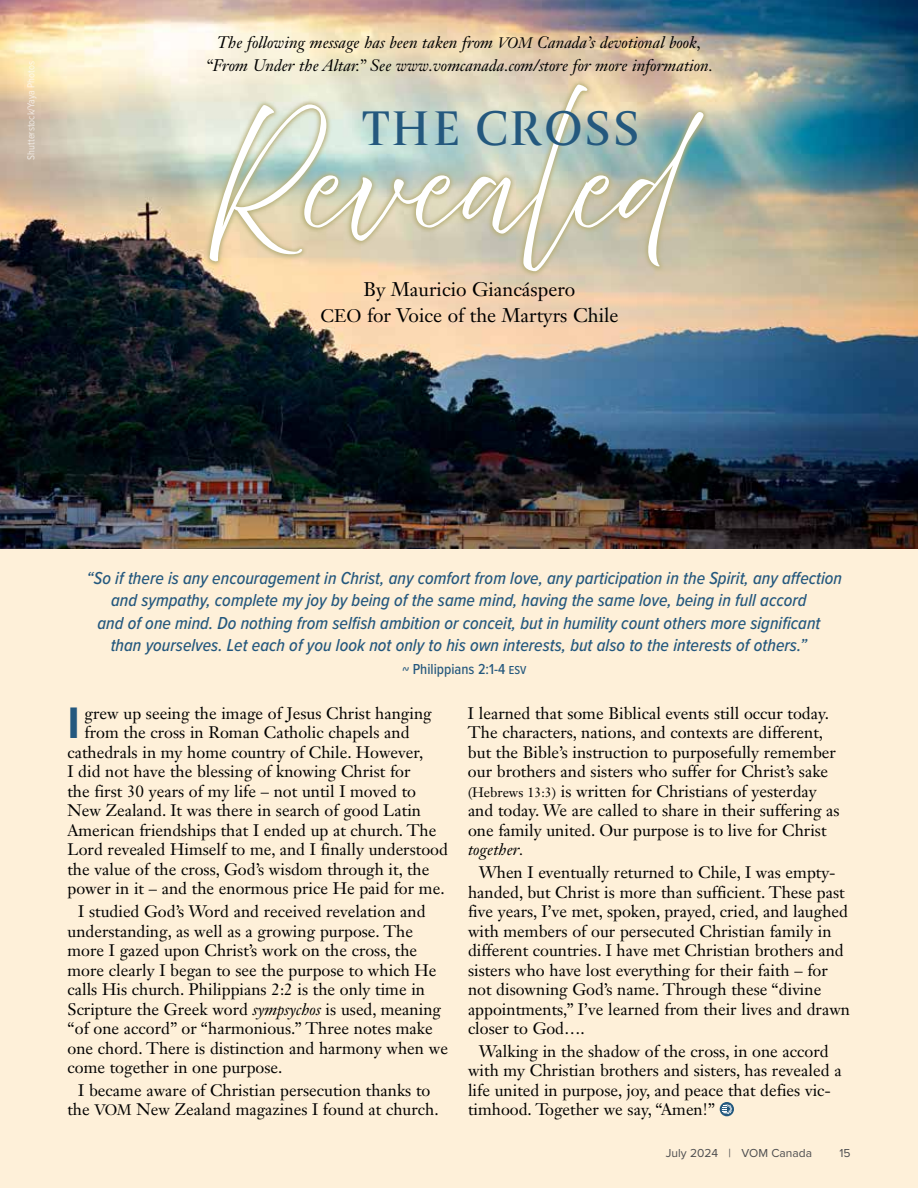
<style>
.page{position:relative;width:918px;height:1188px;background:#fff}
.page>*{position:absolute;margin:0;border:0;box-sizing:border-box;transform-origin:0 0}
.t1{font:108px "Abovethe Beyond Script";color:#fff}
.t2{font:48px "Amster";letter-spacing:.02em;color:#24587e}
.t3{font:700 45.75px "Proxima Nova";color:#24587e}
.t4{font:19.5px/25.8px "Janson Text LT Std";color:#000;text-align:center}
.t5{font:italic 500 18px "Proxima Nova Cond";color:#24587e}
.t6{font:16.5px/19.5px "Janson Text LT Std";color:#000}
.t7{font:italic 16.5px/22.5px "Janson Text LT Std";color:#000;text-align:center}
.t8{font:500 15px "Proxima Nova Cond";color:#24587e}
.t9{font:12px "Proxima Nova";color:#4d4d4f}
.t10{font:10.5px "Proxima Nova Cond";color:#fff}
.s1{font-size:15px}
.s2{font-size:18px}
.s3{font-size:12px}
.s4{font-style:italic}
.s5{font-size:13.5px}
</style>
<div class="page">
<div style="left:0;top:500px;width:918px;height:688px;background:#fef0d9"></div>
<img style="left:0;top:0;width:918px;height:549px">
<svg style="left:720px;top:1102px;width:14px;height:14px"></svg>
<svg style="left:722px;top:1104px;width:10px;height:10px"></svg>
<svg style="left:204px;top:79px;width:506px;height:198px;background:#cacbb2"></svg>
<p class="t10" style="left:23px;top:160px;width:100px;rotate:-90deg">Shutterstock/Yaya Photos</p>
<p class="t7" style="left:206px;top:32px;width:509px">The following message has been taken from <span class="s1">VOM</span> Canada’s devotional book, “From Under the Altar.” See www.vomcanada.com/store for more information.</p>
<h1 class="t1" style="left:210px;top:119px;width:479px">Revealed</h1>
<h2 class="t2" style="left:362px;top:90px;width:280px">THE CROSS</h2>
<p class="t4" style="left:320px;top:276px;width:300px">By Mauricio Giancáspero<br><span class="s2">CEO</span> for Voice of the Martyrs Chile</p>
<p class="t5" style="left:86px;top:564px;width:757px">“So if there is any encouragement in Christ, any comfort from love, any participation in the Spirit, any affection</p>
<p class="t5" style="left:111px;top:587px;width:697px">and sympathy, complete my joy by being of the same mind, having the same love, being in full accord</p>
<p class="t5" style="left:97px;top:609px;width:725px">and of one mind. Do nothing from selfish ambition or conceit, but in humility count others more significant</p>
<p class="t5" style="left:111px;top:632px;width:698px">than yourselves. Let each of you look not only to his own interests, but also to the interests of others.”</p>
<p class="t8" style="left:402px;top:658px;width:125px">~ Philippians 2:1-4 <span class="s3">ESV</span></p>
<h3 class="t3" style="left:68px;top:689px;width:14px">I</h3>
<p class="t6" style="left:85px;top:703px;width:349px">grew up seeing the image of Jesus Christ hanging</p>
<p class="t6" style="left:85px;top:723px;width:327px">from the cross in Roman Catholic chapels and</p>
<p class="t6" style="left:67px;top:742px;width:357px">cathedrals in my home country of Chile. However,</p>
<p class="t6" style="left:67px;top:762px;width:345px">I did not have the blessing of knowing Christ for</p>
<p class="t6" style="left:67px;top:781px;width:350px">the first 30 years of my life – not until I moved to</p>
<p class="t6" style="left:67px;top:801px;width:355px">New Zealand. It was there in search of good Latin</p>
<p class="t6" style="left:67px;top:820px;width:370px">American friendships that I ended up at church. The</p>
<p class="t6" style="left:67px;top:840px;width:382px">Lord revealed Himself to me, and I finally understood</p>
<p class="t6" style="left:67px;top:859px;width:363px">the value of the cross, God’s wisdom through it, the</p>
<p class="t6" style="left:67px;top:879px;width:379px">power in it – and the enormous price He paid for me.</p>
<p class="t6" style="left:67px;top:901px;width:382px;text-indent:11px">I studied God’s Word and received revelation and understanding, as well as a growing purpose. The more I gazed upon Christ’s work on the cross, the more clearly I began to see the purpose to which He calls His church. Philippians 2:2 is the only time in Scripture the Greek word <span class="s4">sympsychos</span> is used, meaning “of one accord” or “harmonious.” Three notes make one chord. There is distinction and harmony when we come together in one purpose.</p>
<p class="t6" style="left:67px;top:1080px;width:373px;text-align:center">I became aware of Christian persecution thanks to the <span class="s1">VOM</span> New Zealand magazines I found at church.</p>
<p class="t6" style="left:468px;top:703px;width:373px">I learned that some Biblical events still occur today.<br>The characters, nations, and contexts are different, but the Bible’s instruction to purposefully remember our brothers and sisters who suffer for Christ’s sake <span class="s5">(Hebrews 13:3)</span> is written for Christians of yesterday and today. We are called to share in their suffering as one family united. Our purpose is to live for Christ</p>
<p class="t7" style="left:468px;top:838px;width:57px">together.</p>
<p class="t6" style="left:468px;top:862px;width:384px;text-indent:11px">When I eventually returned to Chile, I was empty&shy;handed, but Christ is more than sufficient. These past five years, I’ve met, spoken, prayed, cried, and laughed with members of our persecuted Christian family in different countries. I have met Christian brothers and sisters who have lost everything for their faith – for not disowning God’s name. Through these “divine appointments,” I’ve learned from their lives and drawn closer to God….</p>
<p class="t6" style="left:468px;top:1041px;width:375px;text-indent:11px">Walking in the shadow of the cross, in one accord with my Christian brothers and sisters, has revealed a life united in purpose, joy, and peace that defies vic&shy;timhood. Together we say, “Amen!”</p>
<p class="t9" style="left:666px;top:1144px;width:148px">July 2024 | VOM Canada</p>
<p class="t9" style="left:839px;top:1144px;width:13px">15</p>
</div>
